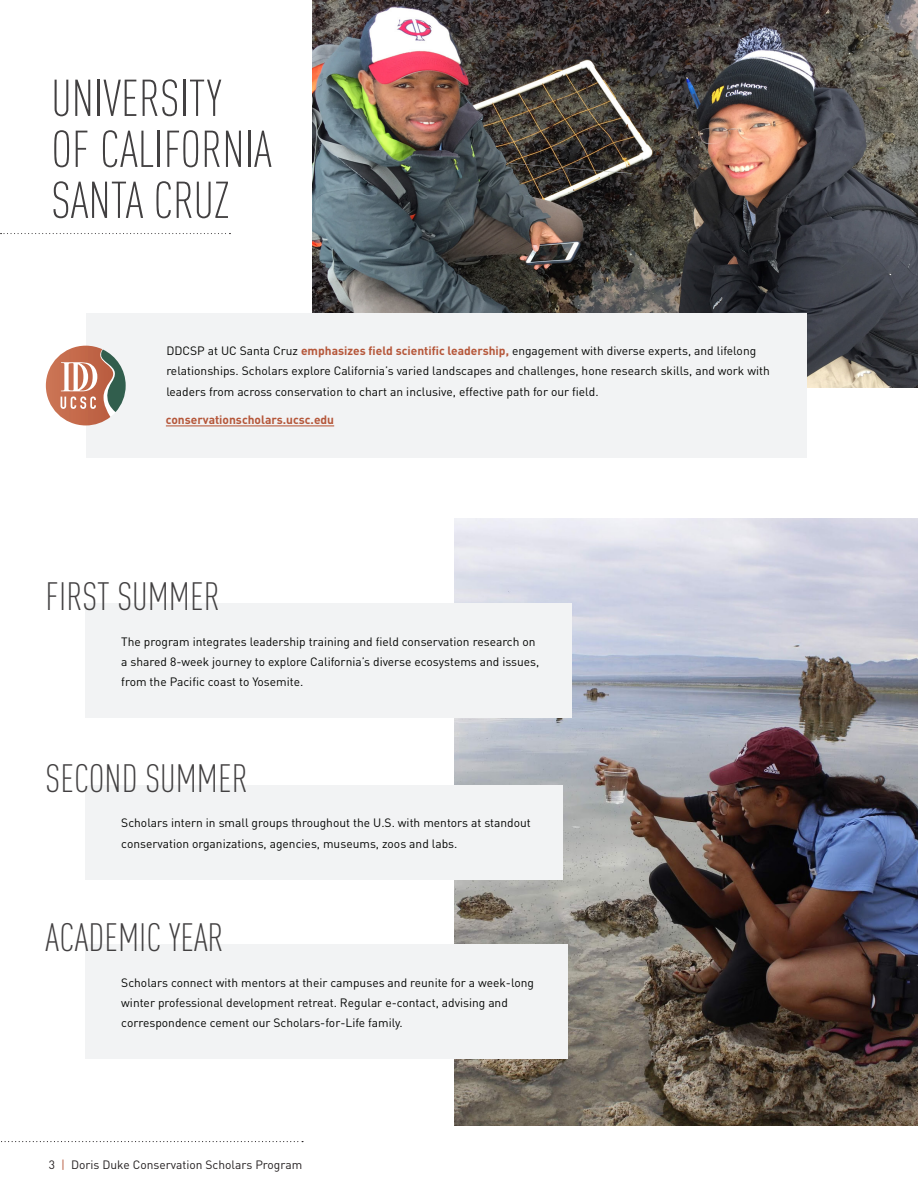
<style>
.page{position:relative;width:918px;height:1188px;background:#fff}
.page>*{position:absolute;margin:0;border:0;box-sizing:border-box;transform-origin:0 0}
.t1{font:300 51px/51px "DIN Cond";color:#424041}
.t2{font:300 39px "DIN Cond";color:#424041}
.t3{font:12px/20.2px "DIN";color:#040503}
.t4{font:12px "DIN";color:#231f20}
.t5{font:700 12px "DIN";color:#b55639}
.s1{font-weight:700;color:#b55639}
.s2{color:#b55639}
</style>
<div class="page">
<svg style="left:1px;top:1141px;width:302px;height:1px"></svg>
<svg style="left:1px;top:233px;width:229px;height:1px"></svg>
<img style="left:313px;top:0;width:605px;height:388px">
<div style="left:86px;top:313px;width:721px;height:145px;background:#f2f3f4"></div>
<hr style="left:166px;top:425px;width:168px;height:1px;background:#b55639">
<svg style="left:46px;top:346px;width:80px;height:79px"></svg>
<img style="left:455px;top:518px;width:463px;height:608px">
<div style="left:86px;top:604px;width:486px;height:114px;background:#f2f3f4"></div>
<div style="left:86px;top:785px;width:477px;height:95px;background:#f2f3f4"></div>
<div style="left:86px;top:944px;width:482px;height:115px;background:#f2f3f4"></div>
<p class="t1" style="left:51px;top:72px;width:222px">UNIVERSITY<br>OF CALIFORNIA<br>SANTA CRUZ</p>
<p class="t3" style="left:166px;top:340px;width:605px">DDCSP at UC Santa Cruz <span class="s1">emphasizes field scientific leadership,</span> engagement with diverse experts, and lifelong relationships. Scholars explore California’s varied landscapes and challenges, hone research skills, and work with leaders from across conservation to chart an inclusive, effective path for our field.</p>
<p class="t5" style="left:166px;top:412px;width:170px">conservationscholars.ucsc.edu</p>
<p class="t2" style="left:46px;top:574px;width:176px">FIRST SUMMER</p>
<p class="t3" style="left:121px;top:631px;width:420px">The program integrates leadership training and field conservation research on a shared 8-week journey to explore California’s diverse ecosystems and issues, from the Pacific coast to Yosemite.</p>
<p class="t2" style="left:46px;top:756px;width:204px">SECOND SUMMER</p>
<p class="t3" style="left:121px;top:813px;width:411px">Scholars intern in small groups throughout the U.S. with mentors at standout conservation organizations, agencies, museums, zoos and labs.</p>
<p class="t2" style="left:46px;top:915px;width:180px">ACADEMIC YEAR</p>
<p class="t3" style="left:121px;top:972px;width:414px">Scholars connect with mentors at their campuses and reunite for a week-long winter professional development retreat. Regular e-contact, advising and correspondence cement our Scholars-for-Life family.</p>
<p class="t4" style="left:49px;top:1157px;width:255px">3 <span class="s2">|</span> Doris Duke Conservation Scholars Program</p>
</div>
